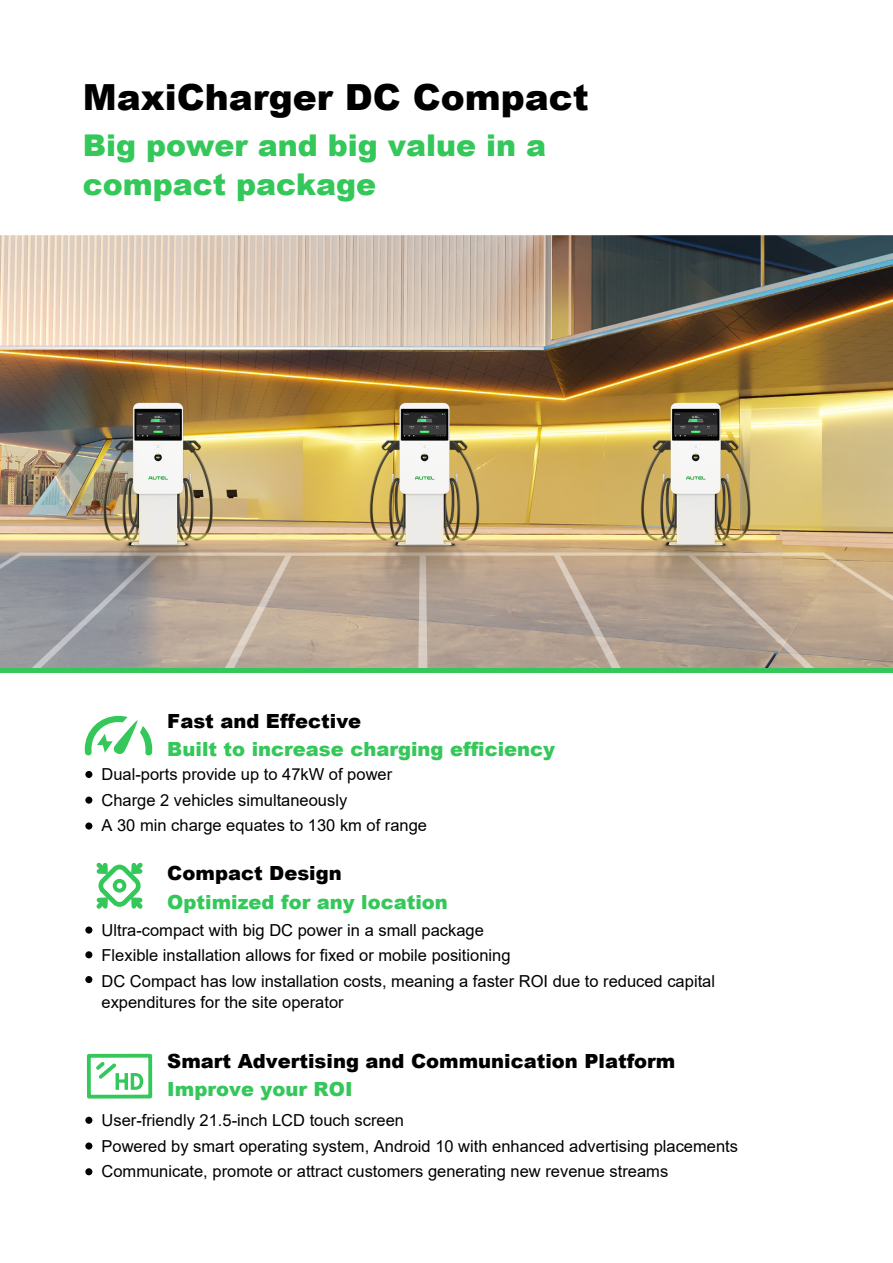
<style>
.page{position:relative;width:893px;height:1263px;background:#fff}
.page>*{position:absolute;margin:0;border:0;box-sizing:border-box;transform-origin:0 0}
.t1{font:900 36px "Arial";color:#000}
.t2{font:900 30px/39px "Arial";color:#34c759}
.t3{font:900 19.5px "Arial";color:#34c759}
.t4{font:900 19.5px "Arial";color:#000}
.t5{font:16.5px/25.5px "Arial";color:#000}
</style>
<div class="page">
<img style="left:0;top:235px;width:893px;height:941px">
<div style="left:0;top:668px;width:893px;height:5px;background:#34c759"></div>
<div style="left:85px;top:771px;width:7px;height:7px;background:#000;border-radius:50%"></div>
<div style="left:85px;top:797px;width:7px;height:7px;background:#000;border-radius:50%"></div>
<div style="left:85px;top:822px;width:7px;height:7px;background:#000;border-radius:50%"></div>
<svg style="left:85px;top:716px;width:67px;height:39px"></svg>
<div style="left:85px;top:926px;width:7px;height:7px;background:#000;border-radius:50%"></div>
<div style="left:85px;top:951px;width:7px;height:7px;background:#000;border-radius:50%"></div>
<div style="left:85px;top:1117px;width:7px;height:7px;background:#000;border-radius:50%"></div>
<div style="left:85px;top:1142px;width:7px;height:7px;background:#000;border-radius:50%"></div>
<div style="left:85px;top:1168px;width:7px;height:7px;background:#000;border-radius:50%"></div>
<div style="left:85px;top:976px;width:7px;height:7px;background:#000;border-radius:50%"></div>
<svg style="left:97px;top:862px;width:46px;height:47px"></svg>
<div style="left:87px;top:1054px;width:65px;height:44px;border:4px solid #34c759"></div>
<svg style="left:93px;top:1058px;width:51px;height:32px"></svg>
<h1 class="t1" style="left:83px;top:84px;width:508px">MaxiCharger DC Compact</h1>
<h2 class="t2" style="left:83px;top:129px;width:465px">Big power and big value in a compact package</h2>
<p class="t4" style="left:167px;top:713px;width:195px">Fast and Effective</p>
<p class="t3" style="left:167px;top:742px;width:389px">Built to increase charging efficiency</p>
<p class="t5" style="left:102px;top:763px;width:327px">Dual-ports provide up to 47kW of power<br>Charge 2 vehicles simultaneously<br>A 30 min charge equates to 130 km of range</p>
<p class="t4" style="left:167px;top:866px;width:176px">Compact Design</p>
<p class="t3" style="left:167px;top:894px;width:282px">Optimized for any location</p>
<p class="t5" style="left:102px;top:918px;width:615px">Ultra-compact with big DC power in a small package<br>Flexible installation allows for fixed or mobile positioning<br>DC Compact has low installation costs, meaning a faster ROI due to reduced capital</p>
<p class="t5" style="left:102px;top:990px;width:244px">expenditures for the site operator</p>
<p class="t4" style="left:167px;top:1046px;width:510px">Smart Advertising and Communication Platform</p>
<p class="t3" style="left:167px;top:1082px;width:187px">Improve your ROI</p>
<p class="t5" style="left:102px;top:1109px;width:638px">User-friendly 21.5-inch LCD touch screen<br>Powered by smart operating system, Android 10 with enhanced advertising placements<br>Communicate, promote or attract customers generating new revenue streams</p>
</div>
